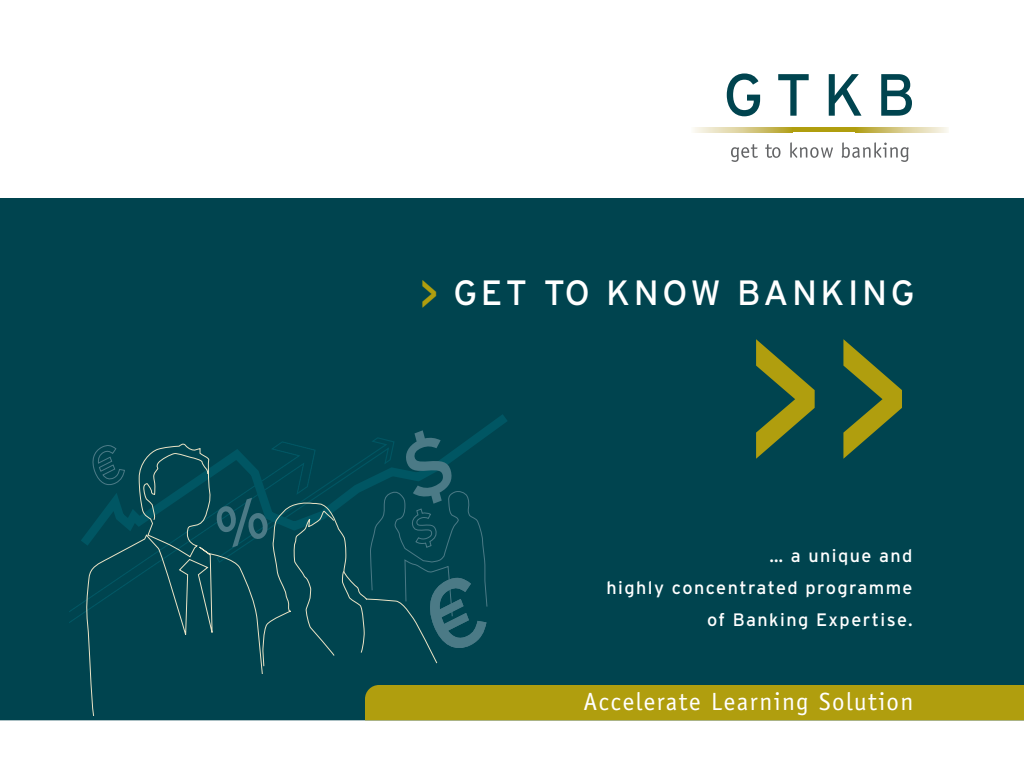
<style>
.page{position:relative;width:1024px;height:768px;background:#fff}
.page>*{position:absolute;margin:0;border:0;box-sizing:border-box;transform-origin:0 0}
.t1{font:201.3px "Interstate";color:#b09e0e}
.t2{font:35.1px "Interstate";letter-spacing:.1em;color:#fff}
.t3{font:25px "Officina Sans";letter-spacing:.06em;color:#fff}
.t4{font:18px/31.9px "Interstate";letter-spacing:.08em;color:#fff;text-align:right}
.s1{font-size:46.8px;color:#b09e0e}
</style>
<div class="page">
<div style="left:0;top:198px;width:1024px;height:522px;background:#00444f"></div>
<div style="left:69px;top:412px;width:424px;height:289px;background:#00444f"></div>
<svg style="left:72px;top:406px;width:445px;height:149px"></svg>
<svg style="left:85px;top:442px;width:178px;height:275px"></svg>
<svg style="left:91px;top:444px;width:34px;height:43px"></svg>
<svg style="left:216px;top:430px;width:272px;height:237px"></svg>
<div style="left:365px;top:685px;width:659px;height:35px;background:#b09e0e"></div>
<svg style="left:727px;top:73px;width:33px;height:43px"></svg>
<svg style="left:778px;top:74px;width:31px;height:42px"></svg>
<svg style="left:829px;top:74px;width:33px;height:42px"></svg>
<svg style="left:881px;top:74px;width:31px;height:42px"></svg>
<svg style="left:731px;top:144px;width:27px;height:18px"></svg>
<svg style="left:765px;top:144px;width:16px;height:14px"></svg>
<svg style="left:790px;top:142px;width:43px;height:16px"></svg>
<svg style="left:842px;top:142px;width:67px;height:20px"></svg>
<svg style="left:693px;top:127px;width:49px;height:5px"></svg>
<svg style="left:742px;top:127px;width:50px;height:5px"></svg>
<div style="left:792px;top:127px;width:64px;height:5px;background:#b09e0e"></div>
<svg style="left:856px;top:127px;width:47px;height:5px"></svg>
<svg style="left:903px;top:127px;width:45px;height:5px"></svg>
<h2 class="t2" style="left:420px;top:279px;width:496px"><span class="s1">&gt;</span> GET TO KNOW BANKING</h2>
<h1 class="t1" style="left:743px;top:322px;width:172px">&gt;&gt;</h1>
<p class="t4" style="left:607px;top:542px;width:308px">… a unique and<br>highly concentrated programme of Banking Expertise.</p>
<h3 class="t3" style="left:584px;top:692px;width:331px">Accelerate Learning Solution</h3>
</div>
